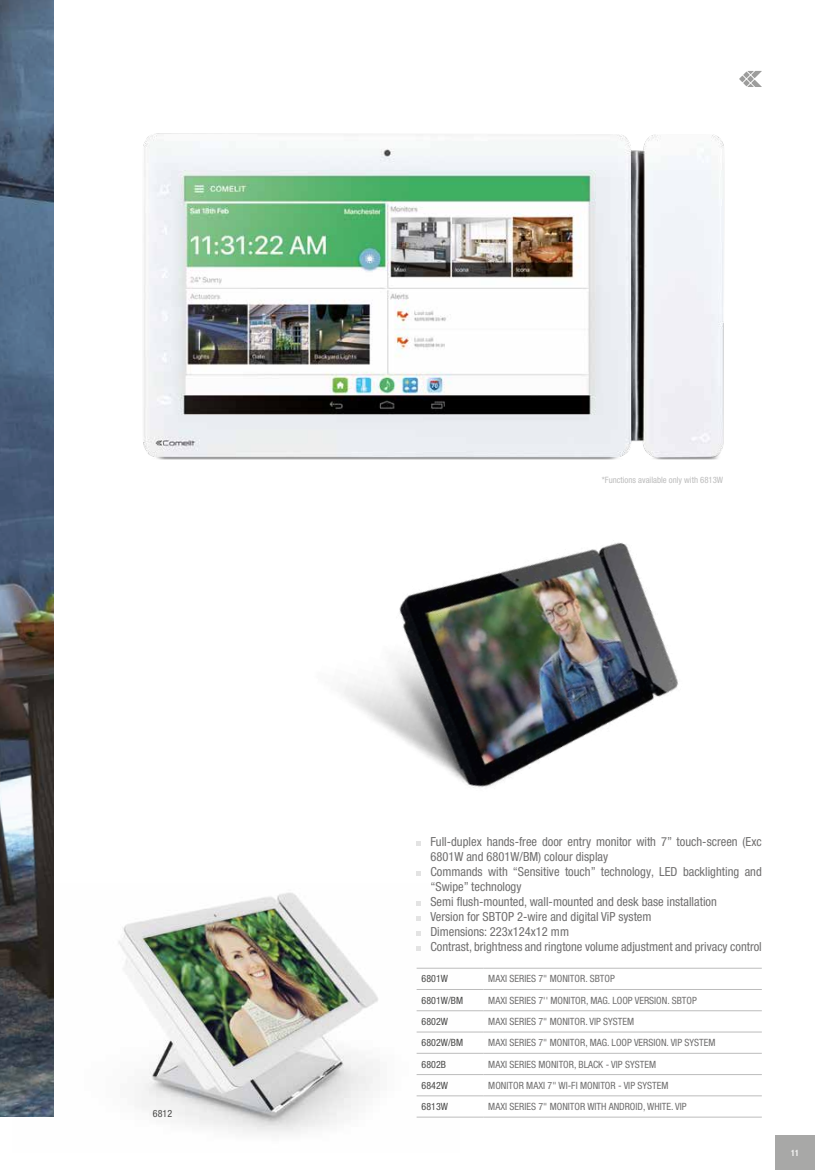
<style>
.page{position:relative;width:815px;height:1170px;background:#fff}
.page>*{position:absolute;margin:0;border:0;box-sizing:border-box;transform-origin:0 0}
.t1{font:condensed 12.5px/15px "Helvetica Neue LTW1 G";color:#706f6f}
.t2{font:condensed 10px "Helvetica Neue LTW1 G";color:#706f6f}
.t3{font:condensed 10px "Helvetica Neue LTW1 G";color:#4a4a49}
.t4{font:condensed 8.75px "Helvetica Neue LTW1 G";color:#bcbcbc}
.t5{font:500 condensed 8.75px "Helvetica Neue LTW1 G";color:#fff}
</style>
<div class="page">
<img style="left:12px;top:883px;width:447px;height:250px">
<img style="left:0;top:0;width:53px;height:1116px">
<svg style="left:739px;top:75px;width:7px;height:7px"></svg>
<svg style="left:743px;top:80px;width:7px;height:6px"></svg>
<svg style="left:743px;top:71px;width:7px;height:7px"></svg>
<svg style="left:747px;top:71px;width:15px;height:16px"></svg>
<svg style="left:417px;top:871px;width:4px;height:4px"></svg>
<svg style="left:417px;top:901px;width:4px;height:4px"></svg>
<svg style="left:417px;top:916px;width:4px;height:4px"></svg>
<svg style="left:417px;top:931px;width:4px;height:4px"></svg>
<svg style="left:417px;top:946px;width:4px;height:4px"></svg>
<hr style="left:417px;top:967px;width:66px;height:1px;background:#bcbcbc">
<hr style="left:483px;top:967px;width:279px;height:1px;background:#bcbcbc">
<hr style="left:417px;top:989px;width:66px;height:1px;background:#bcbcbc">
<hr style="left:483px;top:989px;width:279px;height:1px;background:#bcbcbc">
<hr style="left:417px;top:1010px;width:66px;height:1px;background:#bcbcbc">
<hr style="left:483px;top:1010px;width:279px;height:1px;background:#bcbcbc">
<hr style="left:417px;top:1031px;width:66px;height:1px;background:#bcbcbc">
<hr style="left:483px;top:1031px;width:279px;height:1px;background:#bcbcbc">
<hr style="left:417px;top:1052px;width:66px;height:1px;background:#bcbcbc">
<hr style="left:483px;top:1052px;width:279px;height:1px;background:#bcbcbc">
<hr style="left:417px;top:1074px;width:66px;height:1px;background:#bcbcbc">
<hr style="left:483px;top:1074px;width:279px;height:1px;background:#bcbcbc">
<hr style="left:417px;top:1095px;width:66px;height:1px;background:#bcbcbc">
<hr style="left:483px;top:1095px;width:279px;height:1px;background:#bcbcbc">
<hr style="left:417px;top:1116px;width:66px;height:1px;background:#bcbcbc">
<hr style="left:483px;top:1116px;width:279px;height:1px;background:#bcbcbc">
<img style="left:344px;top:542px;width:334px;height:304px">
<img style="left:143px;top:133px;width:581px;height:327px">
<div style="left:775px;top:1135px;width:40px;height:34px;background:#a8a8a7"></div>
<p class="t3" style="left:153px;top:1107px;width:21px">6812</p>
<p class="t4" style="left:602px;top:474px;width:123px">*Functions available only with 6813W</p>
<p class="t1" style="left:430px;top:833px;width:333px">Full-duplex hands-free door entry monitor with 7” touch-screen (Exc 6801W and 6801W/BM) colour display<br>Commands with “Sensitive touch” technology, LED backlighting and “Swipe” technology<br>Semi flush-mounted, wall-mounted and desk base installation<br>Version for SBTOP 2-wire and digital ViP system<br>Dimensions: 223x124x12 mm<br>Contrast, brightness and ringtone volume adjustment and privacy control</p>
<p class="t3" style="left:422px;top:972px;width:28px">6801W</p>
<p class="t2" style="left:488px;top:972px;width:128px">MAXI SERIES 7" MONITOR. SBTOP</p>
<p class="t3" style="left:422px;top:994px;width:43px">6801W/BM</p>
<p class="t2" style="left:488px;top:994px;width:210px">MAXI SERIES 7'' MONITOR, MAG. LOOP VERSION. SBTOP</p>
<p class="t3" style="left:422px;top:1015px;width:28px">6802W</p>
<p class="t2" style="left:488px;top:1015px;width:147px">MAXI SERIES 7" MONITOR. VIP SYSTEM</p>
<p class="t3" style="left:422px;top:1036px;width:43px">6802W/BM</p>
<p class="t2" style="left:488px;top:1036px;width:229px">MAXI SERIES 7" MONITOR, MAG. LOOP VERSION. VIP SYSTEM</p>
<p class="t3" style="left:422px;top:1057px;width:26px">6802B</p>
<p class="t2" style="left:488px;top:1057px;width:169px">MAXI SERIES MONITOR, BLACK - VIP SYSTEM</p>
<p class="t3" style="left:422px;top:1079px;width:28px">6842W</p>
<p class="t2" style="left:488px;top:1079px;width:182px">MONITOR MAXI 7" WI-FI MONITOR - VIP SYSTEM</p>
<p class="t3" style="left:422px;top:1100px;width:28px">6813W</p>
<p class="t2" style="left:488px;top:1100px;width:200px">MAXI SERIES 7" MONITOR WITH ANDROID, WHITE. VIP</p>
<p class="t5" style="left:791px;top:1147px;width:10px">11</p>
</div>
